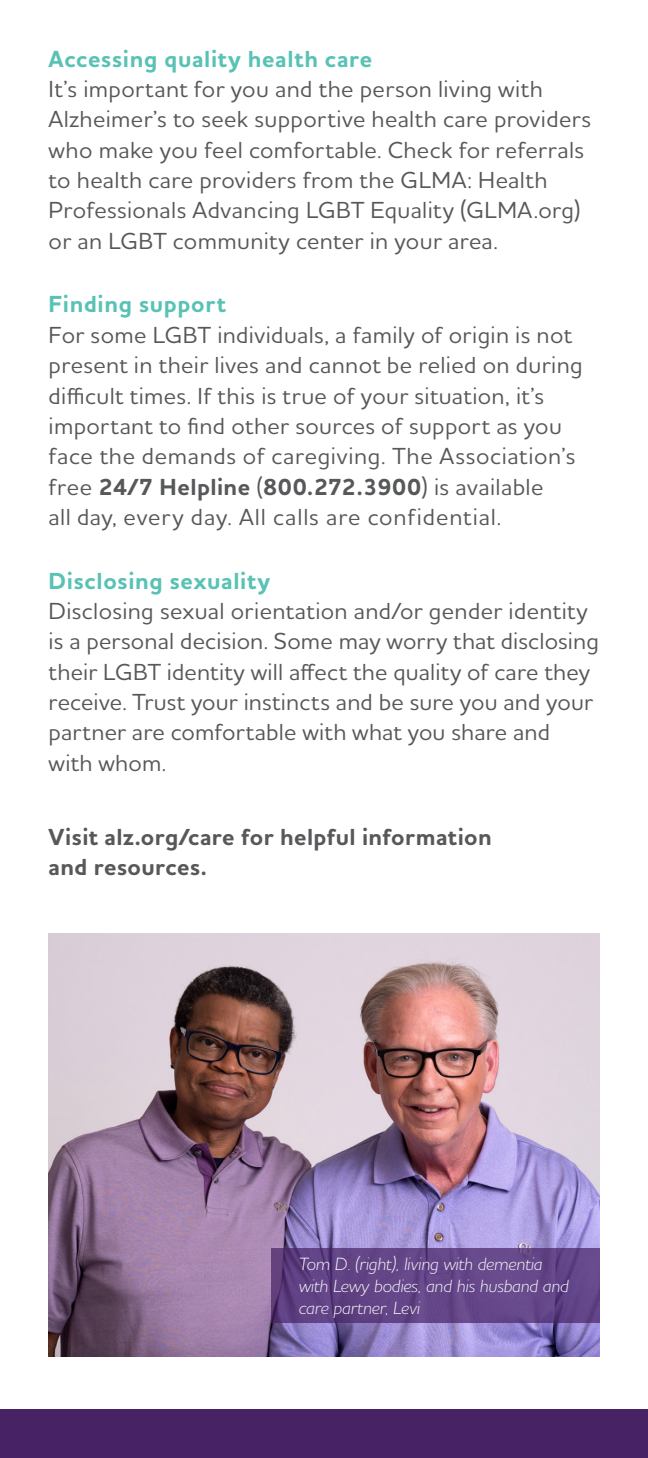
<style>
.page{position:relative;width:648px;height:1458px;background:#fff}
.page>*{position:absolute;margin:0;border:0;box-sizing:border-box;transform-origin:0 0}
.a-body_text{font:500 23.62px/30.4px "Houschka Alt Pro";letter-spacing:.015em;color:#57585a}
.a-body_subhead_2{font:700 23.62px "Houschka Alt Pro";letter-spacing:.03em;color:#58c2b5}
.a-body_text-2{font:700 23.62px/30.4px "Houschka Alt Pro";letter-spacing:.015em;color:#57585a}
.A_head{font:italic 300 18px/21.6px "Houschka Alt Pro";letter-spacing:-.005em;color:#fff}
.s1{font-weight:700}
</style>
<div class="page">
<div style="left:0;top:1409px;width:648px;height:49px;background:#472264"></div>
<img style="left:49px;top:933px;width:550px;height:424px">
<svg style="left:271px;top:1248px;width:328px;height:75px;background:#624385"></svg>
<p class="a-body_subhead_2" style="left:49px;top:43px;width:325px">Accessing quality health care</p>
<p class="a-body_text" style="left:49px;top:73px;width:544px">It’s important for you and the person living with Alzheimer’s to seek supportive health care providers who make you feel comfortable. Check for referrals to health care providers from the GLMA: Health Professionals Advancing LGBT Equality (GLMA.org) or an LGBT community center in your area.</p>
<p class="a-body_subhead_2" style="left:49px;top:289px;width:179px">Finding support</p>
<p class="a-body_text" style="left:49px;top:319px;width:536px">For some LGBT individuals, a family of origin is not present in their lives and cannot be relied on during difficult times. If this is true of your situation, it’s important to find other sources of support as you face the demands of caregiving. The Association’s free <span class="s1">24/7 Helpline</span> (<span class="s1">800.272.3900</span>) is available<br>all day, every day. All calls are confidential.</p>
<p class="a-body_subhead_2" style="left:49px;top:565px;width:223px">Disclosing sexuality</p>
<p class="a-body_text" style="left:49px;top:595px;width:552px">Disclosing sexual orientation and/or gender identity is a personal decision. Some may worry that disclosing their LGBT identity will affect the quality of care they receive. Trust your instincts and be sure you and your partner are comfortable with what you share and with whom.</p>
<p class="a-body_text-2" style="left:49px;top:822px;width:445px">Visit alz.org/care for helpful information and resources.</p>
<p class="A_head" style="left:299px;top:1253px;width:272px">Tom D. (right), living with dementia with Lewy bodies, and his husband and care partner, Levi</p>
</div>
